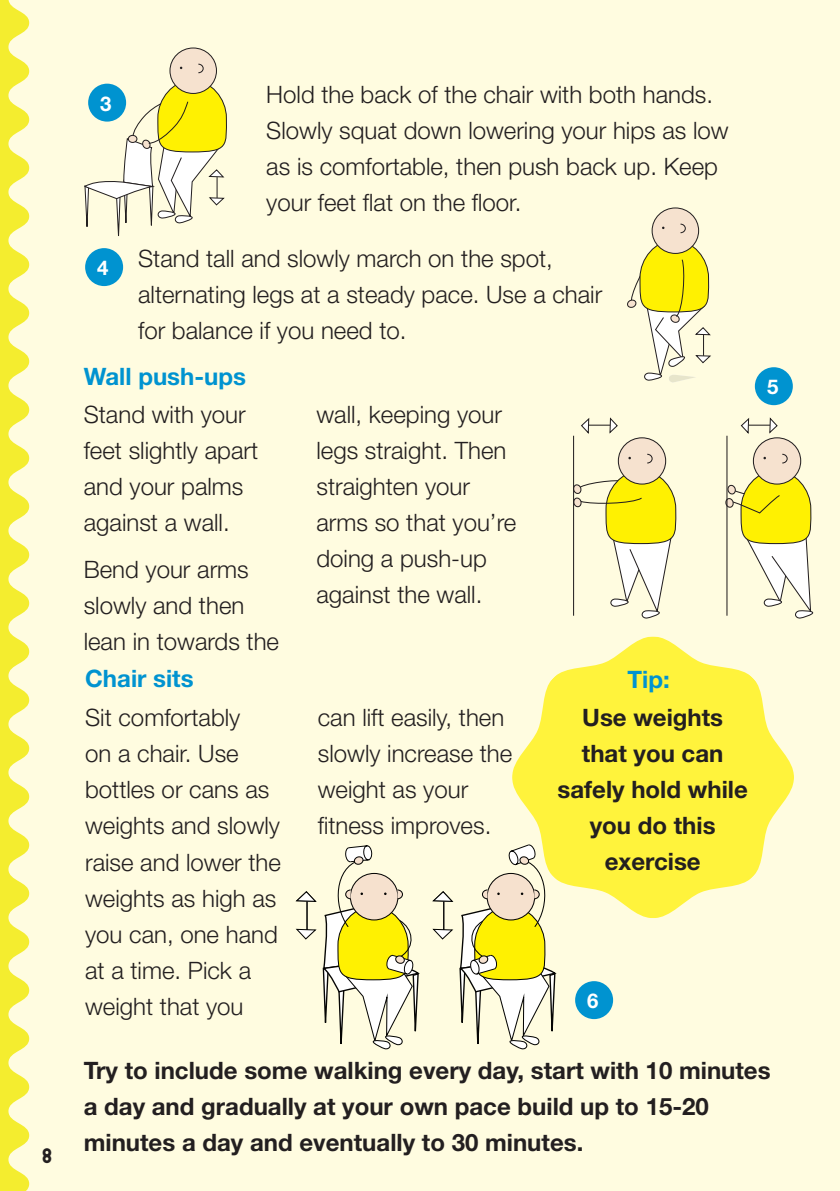
<style>
.page{position:relative;width:840px;height:1191px;background:#fff}
.page>*{position:absolute;margin:0;border:0;box-sizing:border-box;transform-origin:0 0}
.t1{font:300 24px/36px "Helvetica Neue";color:#231f20}
.t2{font:700 24px/36px "Helvetica Neue";color:#231f20;text-align:center}
.t3{font:700 24px "Helvetica Neue";color:#0093d0}
.t4{font:700 20.4px "Helvetica Neue";color:#fff}
.t5{font:20px "PTF NORDIC Rnd";color:#231f20}
</style>
<div class="page">
<div style="left:29px;top:0;width:810px;height:1191px;background:#fffce0"></div>
<svg style="left:0;top:0;width:29px;height:1191px;background:#f7f26c"></svg>
<div style="left:85px;top:248px;width:38px;height:38px;background:#0093d0;border-radius:50%"></div>
<svg style="left:591px;top:201px;width:6px;height:8px"></svg>
<svg style="left:627px;top:201px;width:6px;height:13px"></svg>
<div style="left:651px;top:208px;width:47px;height:45px;background:#f6e2cf;border-radius:50%"></div>
<svg style="left:625px;top:223px;width:86px;height:159px"></svg>
<svg style="left:133px;top:41px;width:6px;height:7px"></svg>
<div style="left:170px;top:48px;width:46px;height:45px;background:#f6e2cf;border-radius:50%"></div>
<svg style="left:83px;top:63px;width:146px;height:178px"></svg>
<div style="left:88px;top:84px;width:38px;height:38px;background:#0093d0;border-radius:50%"></div>
<svg style="left:512px;top:636px;width:281px;height:282px;background:#fff569"></svg>
<svg style="left:431px;top:844px;width:127px;height:210px;background:#eee9b4"></svg>
<svg style="left:294px;top:844px;width:127px;height:210px;background:#eee9b6"></svg>
<div style="left:618px;top:438px;width:47px;height:46px;background:#f6e2cf;border-radius:50%"></div>
<svg style="left:571px;top:453px;width:107px;height:165px"></svg>
<hr style="left:572px;top:436px;width:1px;height:179px;background:#231f20">
<svg style="left:579px;top:416px;width:10px;height:18px"></svg>
<svg style="left:608px;top:417px;width:10px;height:18px"></svg>
<hr style="left:588px;top:424px;width:21px;height:2px;background:#231f20">
<svg style="left:739px;top:416px;width:10px;height:18px"></svg>
<svg style="left:768px;top:417px;width:10px;height:18px"></svg>
<hr style="left:748px;top:424px;width:21px;height:2px;background:#231f20">
<div style="left:753px;top:438px;width:47px;height:46px;background:#f6e2cf;border-radius:50%"></div>
<svg style="left:725px;top:453px;width:88px;height:165px"></svg>
<hr style="left:726px;top:436px;width:1px;height:179px;background:#231f20">
<div style="left:754px;top:367px;width:38px;height:38px;background:#0093d0;border-radius:50%"></div>
<div style="left:574px;top:981px;width:38px;height:38px;background:#0093d0;border-radius:50%"></div>
<p class="t5" style="left:42px;top:1147px;width:12px">8</p>
<p class="t4" style="left:100px;top:91px;width:13px">3</p>
<p class="t4" style="left:97px;top:255px;width:13px">4</p>
<p class="t1" style="left:266px;top:75px;width:463px">Hold the back of the chair with both hands.<br>Slowly squat down lowering your hips as low as is comfortable, then push back up. Keep your feet flat on the floor.</p>
<p class="t1" style="left:138px;top:240px;width:465px">Stand tall and slowly march on the spot, alternating legs at a steady pace. Use a chair for balance if you need to.</p>
<p class="t3" style="left:84px;top:361px;width:164px">Wall push-ups</p>
<p class="t1" style="left:84px;top:395px;width:176px">Stand with your feet slightly apart and your palms against a wall.</p>
<p class="t1" style="left:84px;top:551px;width:197px">Bend your arms slowly and then lean in towards the</p>
<p class="t1" style="left:316px;top:395px;width:201px">wall, keeping your legs straight. Then straighten your arms so that you’re doing a push-up against the wall.</p>
<p class="t3" style="left:85px;top:663px;width:110px">Chair sits</p>
<p class="t3" style="left:627px;top:664px;width:44px">Tip:</p>
<p class="t1" style="left:85px;top:699px;width:197px">Sit comfortably<br>on a chair. Use bottles or cans as weights and slowly raise and lower the weights as high as you can, one hand at a time. Pick a weight that you</p>
<p class="t1" style="left:317px;top:699px;width:196px">can lift easily, then slowly increase the weight as your fitness improves.</p>
<p class="t2" style="left:557px;top:699px;width:192px">Use weights that you can safely hold while you do this exercise</p>
<p class="t4" style="left:587px;top:988px;width:13px">6</p>
<p class="t4" style="left:766px;top:374px;width:13px">5</p>
<p class="t2" style="left:84px;top:1051px;width:688px;text-align:left">Try to include some walking every day, start with 10 minutes a day and gradually at your own pace build up to 15-20 minutes a day and eventually to 30 minutes.</p>
</div>
